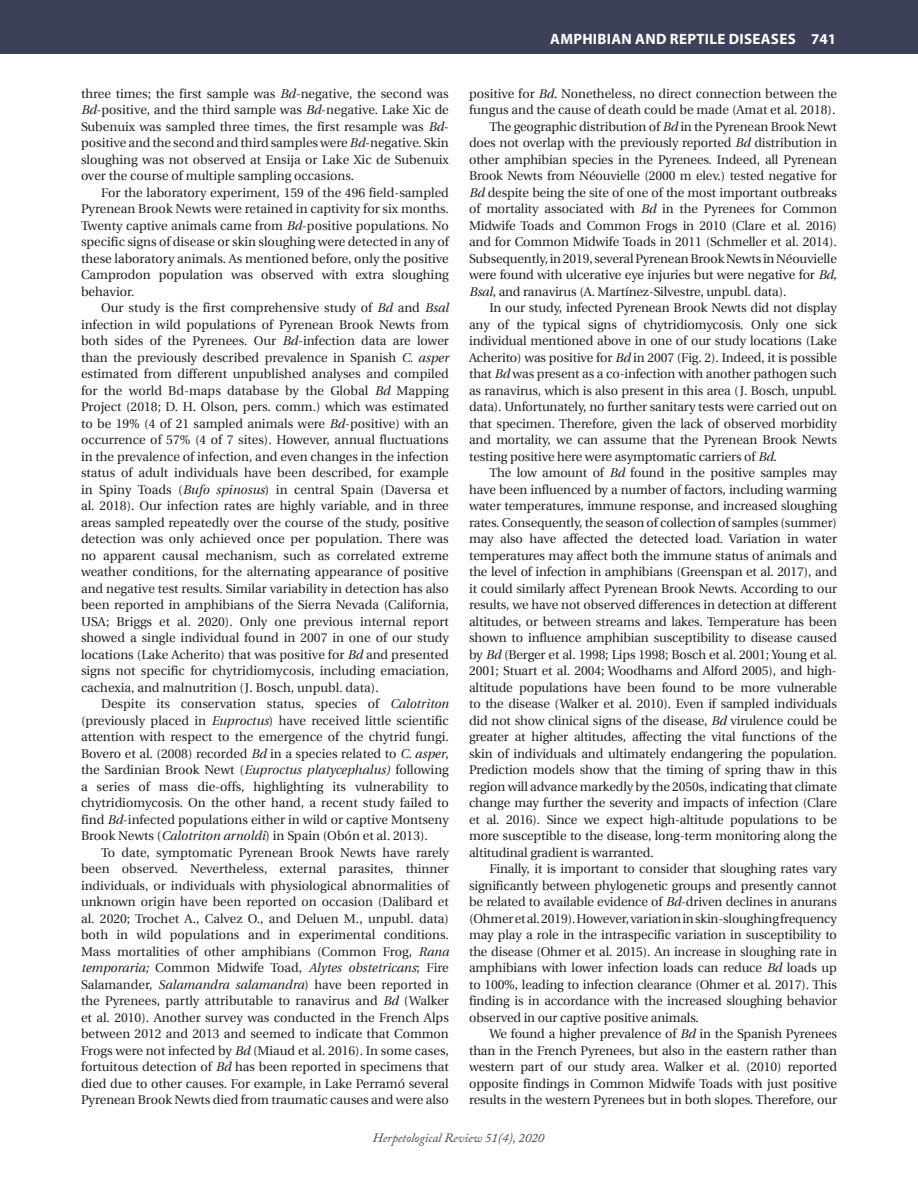
<style>
.page{position:relative;width:918px;height:1188px;background:#fff}
.page>*{position:absolute;margin:0;border:0;box-sizing:border-box;transform-origin:0 0}
.t1{font:700 15px "Myriad Pro";letter-spacing:.02em;color:#fff}
.t2{font:12.75px/16.5px "Utopia";color:#231f20;text-align:justify}
.t3{font:italic 12.75px "Adobe Caslon Pro";color:#504137}
.s1{font-style:italic}
</style>
<div class="page">
<div style="left:0;top:0;width:918px;height:54px;background:#3d4157"></div>
<p class="t2" style="left:81px;top:85px;width:369px">three times; the first sample was <span class="s1">Bd</span>-negative, the second was <span class="s1">Bd</span>-positive, and the third sample was <span class="s1">Bd</span>-negative. Lake Xic de Subenuix was sampled three times, the first resample was <span class="s1">Bd&shy;</span>positive and the second and third samples were <span class="s1">Bd</span>-negative. Skin sloughing was not observed at Ensija or Lake Xic de Subenuix over the course of multiple sampling occasions.</p>
<p class="t2" style="left:81px;top:184px;width:369px;text-indent:20px">For the laboratory experiment, 159 of the 496 field-sampled Pyrenean Brook Newts were retained in captivity for six months.<br>Twenty captive animals came from <span class="s1">Bd</span>-positive populations. No specific signs of disease or skin sloughing were detected in any of these laboratory animals. As mentioned before, only the positive Camprodon population was observed with extra sloughing behavior.</p>
<p class="t2" style="left:81px;top:300px;width:369px;text-indent:20px">Our study is the first comprehensive study of <span class="s1">Bd</span> and <span class="s1">Bsal </span>infection in wild populations of Pyrenean Brook Newts from both sides of the Pyrenees. Our <span class="s1">Bd</span>-infection data are lower than the previously described prevalence in Spanish <span class="s1">C. asper </span>estimated from different unpublished analyses and compiled for the world Bd-maps database by the Global <span class="s1">Bd</span> Mapping Project (2018; D. H. Olson, pers. comm.) which was estimated to be 19% (4 of 21 sampled animals were <span class="s1">Bd</span>-positive) with an occurrence of 57% (4 of 7 sites). However, annual fluctuations in the prevalence of infection, and even changes in the infection status of adult individuals have been described, for example in Spiny Toads (<span class="s1">Bufo spinosus</span>) in central Spain (Daversa et al. 2018). Our infection rates are highly variable, and in three areas sampled repeatedly over the course of the study, positive detection was only achieved once per population. There was no apparent causal mechanism, such as correlated extreme weather conditions, for the alternating appearance of positive and negative test results. Similar variability in detection has also been reported in amphibians of the Sierra Nevada (California, USA; Briggs et al<span class="s1">.</span> 2020). Only one previous internal report showed a single individual found in 2007 in one of our study locations (Lake Acherito) that was positive for <span class="s1">Bd</span> and presented signs not specific for chytridiomycosis, including emaciation, cachexia, and malnutrition (J. Bosch, unpubl. data).</p>
<p class="t2" style="left:81px;top:696px;width:369px;text-indent:20px">Despite its conservation status, species of <span class="s1">Calotriton </span>(previously placed in <span class="s1">Euproctus</span>) have received little scientific attention with respect to the emergence of the chytrid fungi.<br>Bovero et al<span class="s1">.</span> (2008) recorded <span class="s1">Bd</span> in a species related to <span class="s1">C. asper</span>, the Sardinian Brook Newt (<span class="s1">Euproctus platycephalus)</span> following a series of mass die-offs, highlighting its vulnerability to chytridiomycosis. On the other hand, a recent study failed to find <span class="s1">Bd</span>-infected populations either in wild or captive Montseny Brook Newts (<span class="s1">Calotriton arnoldi</span>) in Spain (Obón et al<span class="s1">.</span> 2013).</p>
<p class="t2" style="left:81px;top:844px;width:369px;text-indent:20px">To date, symptomatic Pyrenean Brook Newts have rarely been observed. Nevertheless, external parasites, thinner individuals, or individuals with physiological abnormalities of unknown origin have been reported on occasion (Dalibard et al<span class="s1">.</span> 2020; Trochet A., Calvez O., and Deluen M., unpubl. data) both in wild populations and in experimental conditions.<br>Mass mortalities of other amphibians (Common Frog, <span class="s1">Rana temporaria;</span> Common Midwife Toad, <span class="s1">Alytes obstetricans</span>; Fire Salamander, <span class="s1">Salamandra salamandra</span>) have been reported in the Pyrenees, partly attributable to ranavirus and <span class="s1">Bd</span> (Walker et al. 2010). Another survey was conducted in the French Alps between 2012 and 2013 and seemed to indicate that Common Frogs were not infected by <span class="s1">Bd</span> (Miaud et al. 2016). In some cases, fortuitous detection of <span class="s1">Bd</span> has been reported in specimens that died due to other causes. For example, in Lake Perramó several Pyrenean Brook Newts died from traumatic causes and were also</p>
<p class="t1" style="left:550px;top:29px;width:287px">AMPHIBIAN AND REPTILE DISEASES 741</p>
<p class="t2" style="left:469px;top:85px;width:369px">positive for <span class="s1">Bd</span>. Nonetheless, no direct connection between the fungus and the cause of death could be made (Amat et al. 2018).</p>
<p class="t2" style="left:469px;top:118px;width:369px;text-indent:20px">The geographic distribution of <span class="s1">Bd</span> in the Pyrenean Brook Newt does not overlap with the previously reported <span class="s1">Bd</span> distribution in other amphibian species in the Pyrenees. Indeed, all Pyrenean Brook Newts from Néouvielle (2000 m elev.) tested negative for <span class="s1">Bd</span> despite being the site of one of the most important outbreaks of mortality associated with <span class="s1">Bd</span> in the Pyrenees for Common Midwife Toads and Common Frogs in 2010 (Clare et al. 2016) and for Common Midwife Toads in 2011 (Schmeller et al<span class="s1">.</span> 2014).<br>Subsequently, in 2019, several Pyrenean Brook Newts in Néouvielle were found with ulcerative eye injuries but were negative for <span class="s1">Bd</span>, <span class="s1">Bsal</span>, and ranavirus (A. Martínez-Silvestre, unpubl. data).</p>
<p class="t2" style="left:469px;top:300px;width:369px;text-indent:20px">In our study, infected Pyrenean Brook Newts did not display any of the typical signs of chytridiomycosis. Only one sick individual mentioned above in one of our study locations (Lake Acherito) was positive for <span class="s1">Bd</span> in 2007 (Fig. 2). Indeed, it is possible that <span class="s1">Bd</span> was present as a co-infection with another pathogen such as ranavirus, which is also present in this area (J. Bosch, unpubl. data). Unfortunately, no further sanitary tests were carried out on that specimen. Therefore, given the lack of observed morbidity and mortality, we can assume that the Pyrenean Brook Newts testing positive here were asymptomatic carriers of <span class="s1">Bd</span>.</p>
<p class="t2" style="left:469px;top:465px;width:369px;text-indent:20px">The low amount of <span class="s1">Bd</span> found in the positive samples may have been influenced by a number of factors, including warming water temperatures, immune response, and increased sloughing rates. Consequently, the season of collection of samples (summer) may also have affected the detected load. Variation in water temperatures may affect both the immune status of animals and the level of infection in amphibians (Greenspan et al. 2017), and it could similarly affect Pyrenean Brook Newts. According to our results, we have not observed differences in detection at different altitudes, or between streams and lakes. Temperature has been shown to influence amphibian susceptibility to disease caused by <span class="s1">Bd</span> (Berger et al<span class="s1">.</span> 1998; Lips 1998; Bosch et al<span class="s1">.</span> 2001; Young et al<span class="s1">.<br></span>2001; Stuart et al<span class="s1">.</span> 2004; Woodhams and Alford 2005), and high&shy;altitude populations have been found to be more vulnerable to the disease (Walker et al. 2010). Even if sampled individuals did not show clinical signs of the disease, <span class="s1">Bd</span> virulence could be greater at higher altitudes, affecting the vital functions of the skin of individuals and ultimately endangering the population.<br>Prediction models show that the timing of spring thaw in this region will advance markedly by the 2050s, indicating that climate change may further the severity and impacts of infection (Clare et al. 2016). Since we expect high-altitude populations to be more susceptible to the disease, long-term monitoring along the altitudinal gradient is warranted.</p>
<p class="t2" style="left:469px;top:861px;width:369px;text-indent:20px">Finally, it is important to consider that sloughing rates vary significantly between phylogenetic groups and presently cannot be related to available evidence of <span class="s1">Bd</span>-driven declines in anurans (Ohmer et al. 2019). However, variation in skin-sloughing frequency may play a role in the intraspecific variation in susceptibility to the disease (Ohmer et al. 2015). An increase in sloughing rate in amphibians with lower infection loads can reduce <span class="s1">Bd</span> loads up to 100%, leading to infection clearance (Ohmer et al. 2017). This finding is in accordance with the increased sloughing behavior observed in our captive positive animals.</p>
<p class="t2" style="left:469px;top:1026px;width:369px;text-indent:20px">We found a higher prevalence of <span class="s1">Bd</span> in the Spanish Pyrenees than in the French Pyrenees, but also in the eastern rather than western part of our study area. Walker et al. (2010) reported opposite findings in Common Midwife Toads with just positive results in the western Pyrenees but in both slopes. Therefore, our</p>
<p class="t3" style="left:373px;top:1130px;width:173px">Herpetological Review 51(4), 2020</p>
</div>
